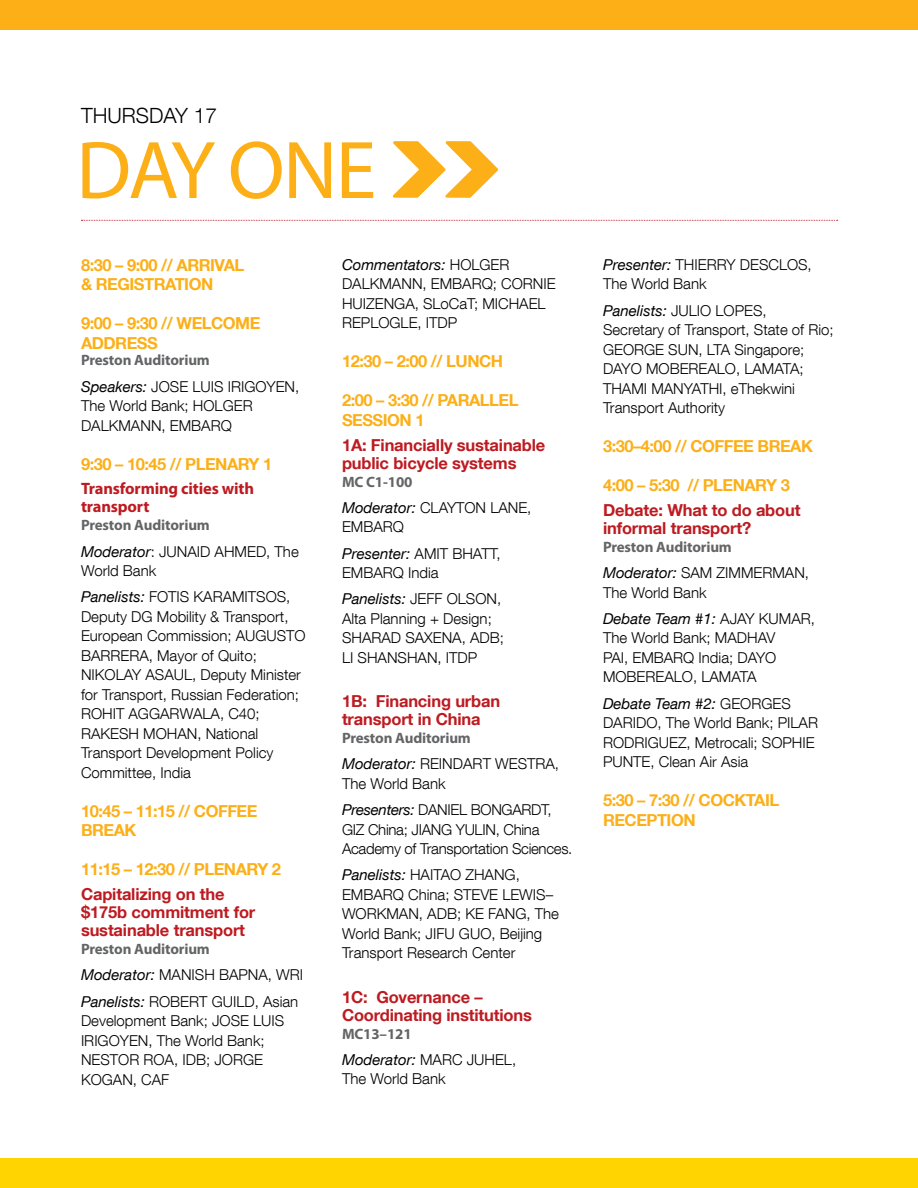
<style>
.page{position:relative;width:918px;height:1188px;background:#fff}
.page>*{position:absolute;margin:0;border:0;box-sizing:border-box;transform-origin:0 0}
.t1{font:82.5px "Myriad Pro";letter-spacing:-.025em;color:#fcaf17}
.t2{font:300 21px "Helvetica Neue LT Com";color:#000}
.t3{font:700 16.5px/19.5px "Helvetica Neue LT Com";letter-spacing:-.03em;color:#fcaf17}
.t4{font:700 16.5px/18px "Helvetica Neue LT Com";letter-spacing:-.01em;color:#bd1b21}
.t5{font:700 16.5px/18px "Myriad Pro";letter-spacing:-.01em;color:#bd1b21}
.t6{font:300 15px/19.5px "Helvetica Neue LT Com";color:#000}
.t7{font:700 15px "Myriad Pro";letter-spacing:-.01em;color:#636466}
.t8{font:300 15px/19.5px "Helvetica Neue LT Com";letter-spacing:-.02em;color:#000}
.t9{font:italic 15px/26.2px "Helvetica Neue LT Com";color:#000}
.s1{font-weight:400;font-style:italic}
.s2{font-weight:300;font-style:normal}
</style>
<div class="page">
<div style="left:0;top:0;width:918px;height:30px;background:#fcaf17"></div>
<div style="left:0;top:1158px;width:918px;height:30px;background:#ffd400"></div>
<svg style="left:393px;top:141px;width:105px;height:57px"></svg>
<svg style="left:81px;top:220px;width:757px;height:1px"></svg>
<h2 class="t2" style="left:81px;top:103px;width:138px">TH URSDAY 17</h2>
<h1 class="t1" style="left:76px;top:119px;width:302px">DAY ONE</h1>
<p class="t3" style="left:81px;top:255px;width:165px">8:30 – 9:00 // Arrival &amp; Registration</p>
<p class="t3" style="left:81px;top:313px;width:181px">9:00 – 9:30 // Welcome<br>Address</p>
<p class="t7" style="left:81px;top:351px;width:130px">Preston Auditorium</p>
<p class="t6" style="left:81px;top:376px;width:220px"><span class="s1">Speakers:</span> JOSE LUIS IRIGOYEN,<br>THE WORLD BANK; HOLGER<br>DALKMANN, EM BARQ</p>
<p class="t3" style="left:81px;top:454px;width:193px">9:30 – 10:45 // Plenary 1</p>
<p class="t5" style="left:81px;top:479px;width:175px">Transforming cities with transport</p>
<p class="t7" style="left:81px;top:516px;width:130px">Preston Auditorium</p>
<p class="t6" style="left:81px;top:541px;width:219px"><span class="s1">Moderator</span>: JUNAID AH MED, THE<br>WORLD BANK</p>
<p class="t6" style="left:81px;top:587px;width:226px"><span class="s1">Panelists:</span> FOTIS KARAMITSOS,<br>DEPUTY DG MOBILITY &amp; TRANSPORT,<br>EUROPEAN COMMISSION; AUGUSTO<br>BARRERA, MAYOR OF QUITO;<br>NIKOLAY ASAUL, DEPUTY MINISTER<br>FOR TRANSPORT, RUSSIAN FEDERATION;<br>ROH IT AGGARWALA, C40;<br>RAKESH MOHAN, NATIONAL<br>TRANSPORT DEVELOPMENT POLICY<br>COMMITTEE, INDIA</p>
<p class="t3" style="left:81px;top:801px;width:178px">10:45 – 11:15 // Coffee break</p>
<p class="t3" style="left:81px;top:859px;width:202px">11:15 – 12:30 // Plenary 2</p>
<p class="t4" style="left:81px;top:885px;width:176px">Capitalizing on the $175b commitment for sustainable transport</p>
<p class="t7" style="left:81px;top:939px;width:130px">Preston Auditorium</p>
<p class="t6" style="left:81px;top:962px;width:219px;line-height:26.2px"><span class="s1">Moderator:</span> MANISH BAPNA, WRI<br><span class="s1">Panelists:</span> ROBERT GUILD , ASIAN</p>
<p class="t6" style="left:81px;top:1011px;width:205px">DEVELOPMENT BANK; JOSE LUIS<br>IRIGOYEN, THE WORLD BANK;<br>NESTOR ROA, IDB; JORGE<br>KOGAN, CAF</p>
<p class="t6" style="left:342px;top:255px;width:215px"><span class="s1">Commentators:</span> HOLGER<br>DALKMANN, EM BARQ; CORNIE<br>HUIZENGA, SLOCAT; MICHAEL<br>REPLOGLE, ITDP</p>
<p class="t3" style="left:342px;top:351px;width:163px">12:30 – 2:00 // Lunch</p>
<p class="t3" style="left:342px;top:390px;width:178px">2:00 – 3:30 // Parallel<br>Session 1</p>
<p class="t4" style="left:342px;top:435px;width:205px">1A: Financially sustainable public bicycle systems</p>
<p class="t7" style="left:342px;top:472px;width:72px">MC C1-100</p>
<p class="t6" style="left:342px;top:498px;width:191px"><span class="s1">Moderator:</span> CLAYTON LANE,<br>EMBARQ</p>
<p class="t6" style="left:342px;top:543px;width:160px"><span class="s1">Presenter:</span> AMIT BHATT,<br>EM BARQ INDIA</p>
<p class="t9" style="left:342px;top:586px;width:135px">Panelists: <span class="s2">JEFF OLSON</span></p>
<p class="t6" style="left:497px;top:589px;width:6px">,</p>
<p class="t6" style="left:342px;top:609px;width:164px">ALTA PLANNING + DESIGN;<br>SHARAD SAXENA, ADB;<br>LI SHANSHAN, ITDP</p>
<p class="t4" style="left:342px;top:692px;width:160px">1B: Financing urban transport in China</p>
<p class="t7" style="left:342px;top:728px;width:130px">Preston Auditorium</p>
<p class="t6" style="left:342px;top:754px;width:219px"><span class="s1">Moderator:</span> REINDART WESTRA,<br>THE WORLD BANK</p>
<p class="t8" style="left:342px;top:800px;width:211px"><span class="s1">Presenters:</span> DANIEL BONGARDT,<br>GIZ</p>
<p class="t8" style="left:342px;top:819px;width:232px;text-align:center">CHINA; JIANG YULIN, CHINA<br>ACADEMY OF TRANSPORTATION SCIENCES.</p>
<p class="t6" style="left:342px;top:865px;width:219px"><span class="s1">Panelists:</span> HAITAO ZHANG,<br>EM BARQ CHINA; STEVE LEWIS–<br>WORKMAN, ADB; KE FANG, THE<br>WORLD BANK; JIFU GUO, BEIJING<br>TRANSPORT RESEARCH CENTER</p>
<p class="t4" style="left:342px;top:987px;width:192px">1C: Governance –<br>Coordinating institutions</p>
<p class="t7" style="left:342px;top:1024px;width:71px">MC13–121</p>
<p class="t6" style="left:342px;top:1050px;width:176px"><span class="s1">Moderator:</span> MARC JUH EL,<br>THE WORLD BANK</p>
<p class="t6" style="left:603px;top:255px;width:210px"><span class="s1">Presenter:</span> TH IERRY DESCLOS,<br>THE WORLD BANK</p>
<p class="t6" style="left:603px;top:300px;width:232px"><span class="s1">Panelists:</span> JULIO LOPES,<br>SECRETARY OF TRANSPORT, STATE OF RIO;<br>GEORGE SUN, LTA SINGAPORE;<br>DAYO MOBEREALO, LAMA</p>
<p class="t6" style="left:603px;top:359px;width:202px;text-indent:180px">TA;<br>THAMI MANYATH I, ETHEKWINI<br>TRANSPORT AUTHORITY</p>
<p class="t3" style="left:603px;top:436px;width:212px">3:30–4:00 // Coffee Break</p>
<p class="t3" style="left:603px;top:475px;width:188px">4:00 – 5:30 // Plenary 3</p>
<p class="t4" style="left:603px;top:501px;width:199px">Debate: What to do about informal transport?</p>
<p class="t7" style="left:603px;top:537px;width:130px">Preston Auditorium</p>
<p class="t6" style="left:603px;top:563px;width:208px"><span class="s1">Moderator:</span> SAM ZIMMERMAN,<br>THE WORLD BANK</p>
<p class="t6" style="left:603px;top:609px;width:214px"><span class="s1">Debate Team #1:</span> AJAY KUMAR,<br>THE WORLD BANK; MADHAV<br>PAI, EM BARQ INDIA; DAYO<br>MOBEREA</p>
<p class="t6" style="left:674px;top:667px;width:48px">LO, LAMA</p>
<p class="t9" style="left:603px;top:664px;width:189px;text-indent:137px"><span class="s2">TA<br></span>Debate Team #2: <span class="s2">GEORGES</span></p>
<p class="t6" style="left:603px;top:713px;width:217px">DARIDO, THE WORLD BANK; PILAR<br>RODRIGUEZ, METROCALI; SOPH IE<br>PUNTE, CLEAN AIR ASIA</p>
<p class="t3" style="left:603px;top:790px;width:178px">5:30 – 7:30 // Cocktail reception</p>
</div>
